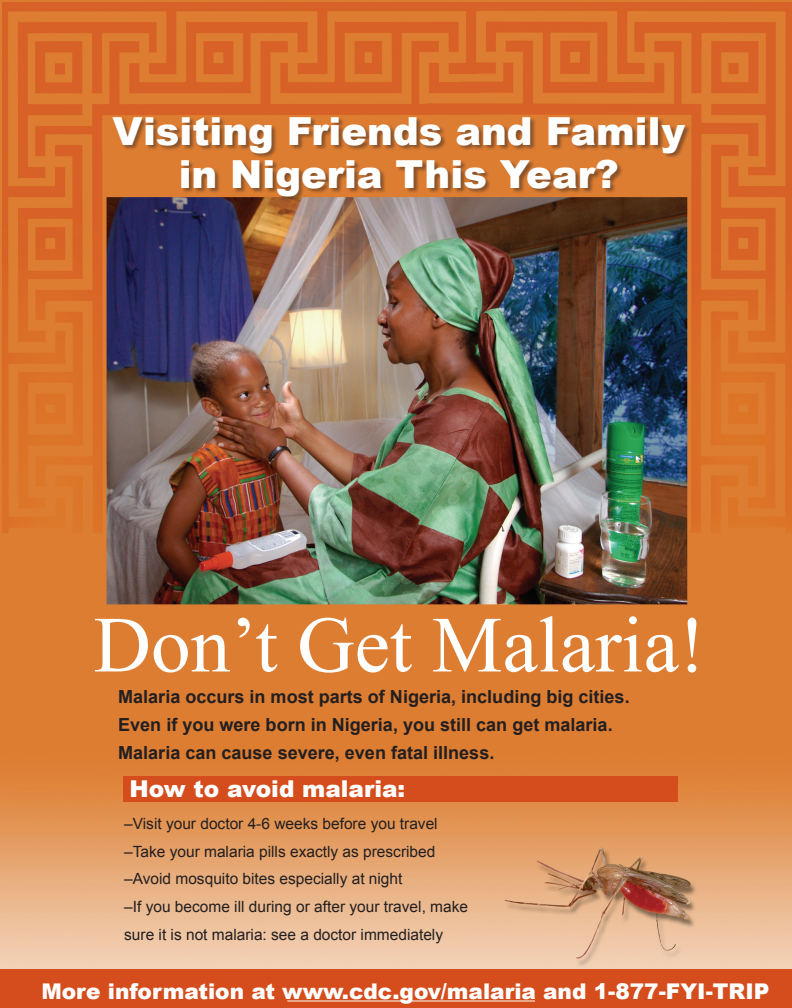
<style>
.page{position:relative;width:792px;height:1008px;background:#fff}
.page>*{position:absolute;margin:0;border:0;box-sizing:border-box;transform-origin:0 0}
.t1{font:79.4px "Times New Roman";color:#fff}
.t2{font:900 38.7px/42.8px "Arial";color:#fff;text-align:center}
.t3{font:900 23.2px "Arial";color:#fff}
.t4{font:900 21.7px "Arial";color:#fff}
.t5{font:700 18px/28.4px "Arial";color:#231f20}
.t6{font:15.5px/27.8px "Arial";color:#231f20}
</style>
<div class="page">
<img style="left:0;top:1px;width:792px;height:968px">
<div style="left:0;top:969px;width:792px;height:39px;background:#d54d1c"></div>
<div style="left:124px;top:776px;width:554px;height:26px;background:#d54d1c"></div>
<hr style="left:287px;top:1001px;width:248px;height:1px;background:#fff">
<div style="left:112px;top:117px;width:579px;height:86px;background:#231f20;opacity:.46"></div>
<h2 class="t2" style="left:112px;top:109px;width:574px">Visiting Friends and Family in Nigeria This Year?</h2>
<h1 class="t1" style="left:94px;top:592px;width:613px">Don’t Get Malaria!</h1>
<p class="t5" style="left:118px;top:683px;width:513px">Malaria occurs in most parts of Nigeria, including big cities.<br>Even if you were born in Nigeria, you still can get malaria.<br>Malaria can cause severe, even fatal illness.</p>
<h3 class="t3" style="left:130px;top:772px;width:277px">How to avoid malaria:</h3>
<p class="t6" style="left:124px;top:809px;width:345px">–Visit your doctor 4-6 weeks before you travel –Take your malaria pills exactly as prescribed –Avoid mosquito bites especially at night<br>–If you become ill during or after your travel, make sure it is not malaria: see a doctor immediately</p>
<h3 class="t4" style="left:41px;top:975px;width:730px">More information at www.cdc.gov/malaria and 1-877-FYI-TRIP</h3>
</div>
